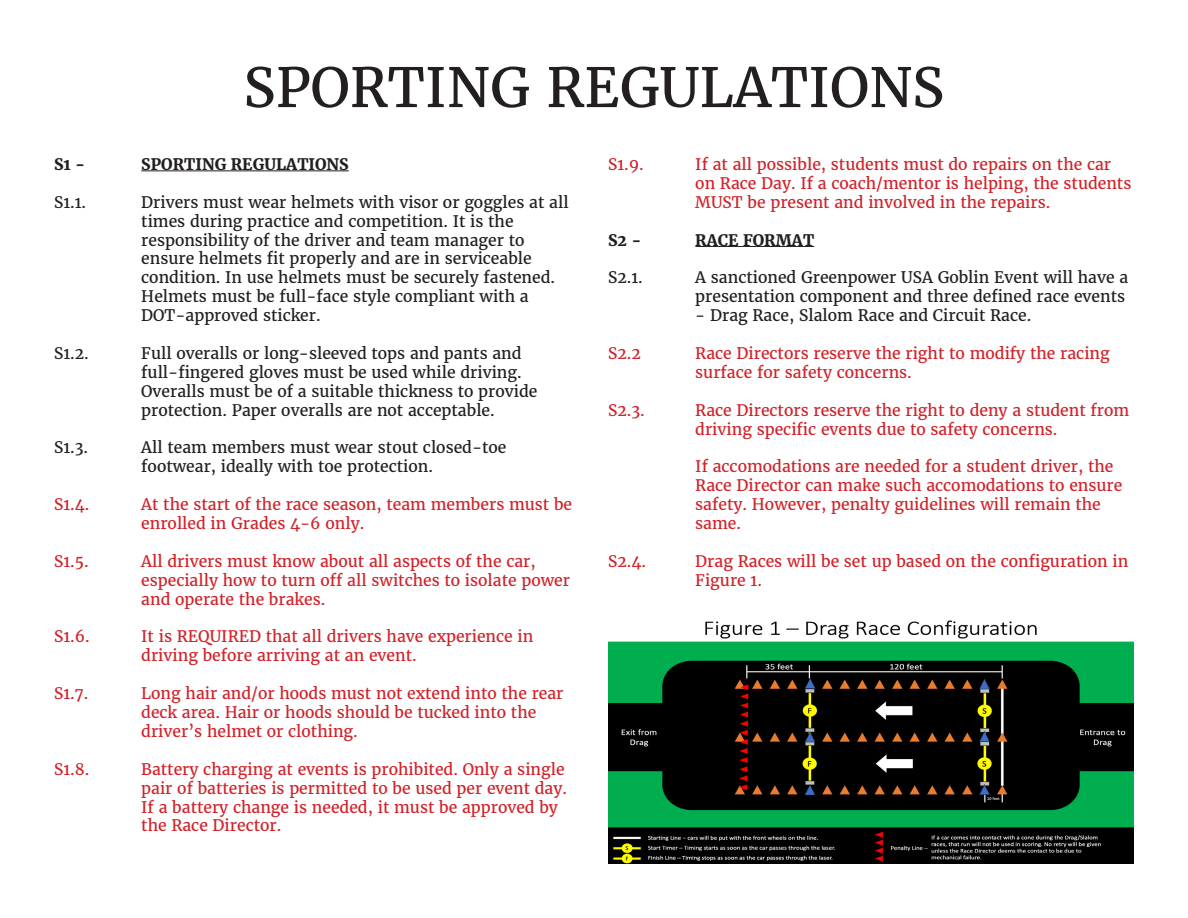
<style>
.page{position:relative;width:1188px;height:918px;background:#fff}
.page>*{position:absolute;margin:0;border:0;box-sizing:border-box;transform-origin:0 0}
.t1{font:54px "Merriweather";color:#231f20}
.t2{font:15.75px/18.9px "Merriweather";color:#d1232a}
.t3{font:15.75px/18.9px "Merriweather";color:#231f20}
.t4{font:700 15.75px "Merriweather";color:#231f20}
</style>
<div class="page">
<hr style="left:141px;top:170px;width:208px;height:1px;background:#231f20">
<hr style="left:695px;top:246px;width:119px;height:1px;background:#231f20">
<img style="left:608px;top:620px;width:526px;height:244px">
<p class="t4" style="left:54px;top:154px;width:33px">S1 -</p>
<p class="t3" style="left:54px;top:192px;width:34px">S1.1.</p>
<p class="t3" style="left:54px;top:344px;width:36px">S1.2.</p>
<p class="t3" style="left:54px;top:438px;width:36px">S1.3.</p>
<p class="t2" style="left:54px;top:495px;width:37px">S1.4.</p>
<p class="t2" style="left:54px;top:551px;width:36px">S1.5.</p>
<p class="t2" style="left:54px;top:627px;width:37px">S1.6.</p>
<p class="t2" style="left:54px;top:684px;width:36px">S1.7.</p>
<p class="t2" style="left:54px;top:759px;width:37px">S1.8.</p>
<p class="t1" style="left:244px;top:51px;width:702px">SPORTING REGULATIONS</p>
<p class="t4" style="left:141px;top:154px;width:209px">SPORTING REGULATIONS</p>
<p class="t3" style="left:141px;top:192px;width:429px">Drivers must wear helmets with visor or goggles at all times during practice and competition. It is the</p>
<p class="t3" style="left:141px;top:230px;width:385px">responsibility of the driver and team manager to</p>
<p class="t3" style="left:141px;top:249px;width:392px">ensure helmets fit properly and are in serviceable</p>
<p class="t3" style="left:141px;top:268px;width:415px">condition. In use helmets must be securely fastened.<br>Helmets must be full-face style compliant with a<br>DOT-approved sticker.</p>
<p class="t3" style="left:141px;top:344px;width:382px">Full overalls or long-sleeved tops and pants and full-fingered gloves must be used while driving.</p>
<p class="t3" style="left:141px;top:381px;width:398px">Overalls must be of a suitable thickness to provide</p>
<p class="t3" style="left:141px;top:400px;width:355px">protection. Paper overalls are not acceptable.</p>
<p class="t3" style="left:141px;top:438px;width:367px">All team members must wear stout closed-toe</p>
<p class="t3" style="left:141px;top:457px;width:293px">footwear, ideally with toe protection.</p>
<p class="t2" style="left:141px;top:495px;width:432px">At the start of the race season, team members must be enrolled in Grades 4-6 only.</p>
<p class="t2" style="left:141px;top:551px;width:430px">All drivers must know about all aspects of the car, especially how to turn off all switches to isolate power and operate the brakes.</p>
<p class="t2" style="left:141px;top:627px;width:394px">It is REQUIRED that all drivers have experience in</p>
<p class="t2" style="left:141px;top:646px;width:277px">driving before arriving at an event.</p>
<p class="t2" style="left:141px;top:684px;width:424px">Long hair and/or hoods must not extend into the rear deck area. Hair or hoods should be tucked into the driver’s helmet or clothing.</p>
<p class="t2" style="left:141px;top:759px;width:427px">Battery charging at events is prohibited. Only a single pair of batteries is permitted to be used per event day.<br>If a battery change is needed, it must be approved by the Race Director.</p>
<p class="t2" style="left:608px;top:155px;width:37px">S1.9.</p>
<p class="t4" style="left:608px;top:229px;width:35px">S2 -</p>
<p class="t3" style="left:608px;top:268px;width:36px">S2.1.</p>
<p class="t2" style="left:608px;top:344px;width:34px">S2.2</p>
<p class="t2" style="left:608px;top:400px;width:38px">S2.3.</p>
<p class="t2" style="left:608px;top:551px;width:40px">S2.4.</p>
<p class="t2" style="left:695px;top:155px;width:438px">If at all possible, students must do repairs on the car on Race Day. If a coach/mentor is helping, the students<br>MUST be present and involved in the repairs.</p>
<p class="t4" style="left:695px;top:229px;width:121px">RACE FORMAT</p>
<p class="t3" style="left:695px;top:268px;width:434px">A sanctioned Greenpower USA Goblin Event will have a presentation component and three defined race events</p>
<p class="t3" style="left:695px;top:306px;width:338px">- Drag Race, Slalom Race and Circuit Race.</p>
<p class="t2" style="left:695px;top:344px;width:416px">Race Directors reserve the right to modify the racing surface for safety concerns.</p>
<p class="t2" style="left:695px;top:400px;width:436px">Race Directors reserve the right to deny a student from driving specific events due to safety concerns.</p>
<p class="t2" style="left:695px;top:457px;width:429px">If accomodations are needed for a student driver, the Race Director can make such accomodations to ensure safety. However, penalty guidelines will remain the same.</p>
<p class="t2" style="left:695px;top:551px;width:434px">Drag Races will be set up based on the configuration in<br>Figure 1.</p>
</div>
